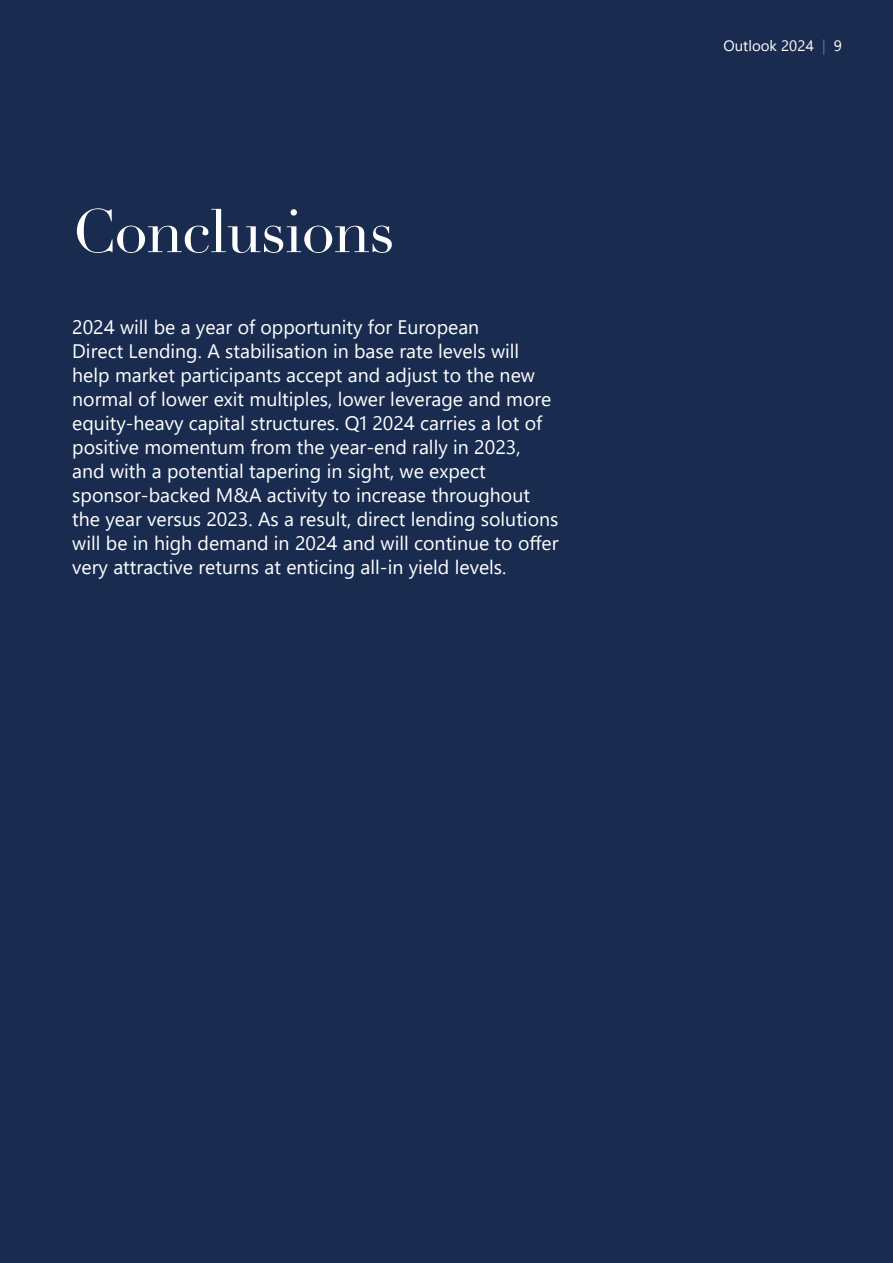
<style>
.page{position:relative;width:893px;height:1263px;background:#192c50}
.page>*{position:absolute;margin:0;border:0;box-sizing:border-box;transform-origin:0 0}
.t1{font:60px "Didot";letter-spacing:-.02em;color:#fff}
.t2{font:19.5px/24px "Segoe UI";color:#fff}
.t3{font:15px "Segoe UI";color:#fff}
.s1{color:#457abd}
</style>
<div class="page">
<h1 class="t1" style="left:72px;top:195px;width:324px">Conclusions</h1>
<p class="t2" style="left:72px;top:313px;width:488px">2024 will be a year of opportunity for European<br>Direct Lending. A stabilisation in base rate levels will help market participants accept and adjust to the new normal of lower exit multiples, lower leverage and more equity-heavy capital structures. Q1 2024 carries a lot of positive momentum from the year-end rally in 2023,<br>and with a potential tapering in sight, we expect sponsor-backed M&amp;A activity to increase throughout the year versus 2023. As a result, direct lending solutions will be in high demand in 2024 and will continue to offer very attractive returns at enticing all-in yield levels.</p>
<p class="t3" style="left:723px;top:32px;width:120px">Outlook 2024 <span class="s1">|</span> 9</p>
</div>
